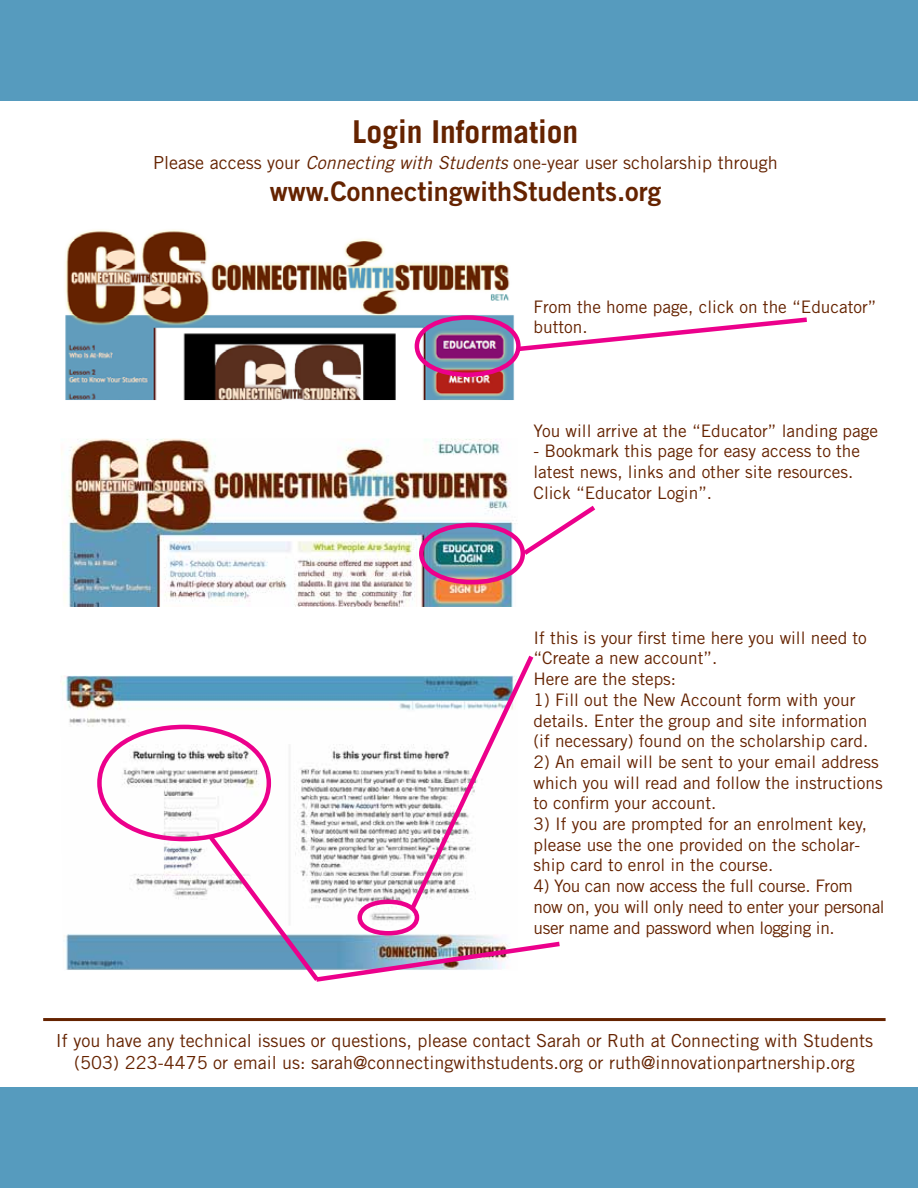
<style>
.page{position:relative;width:918px;height:1188px;background:#fff}
.page>*{position:absolute;margin:0;border:0;box-sizing:border-box;transform-origin:0 0}
.t1{font:700 31.5px "Trade Gothic";color:#652300}
.t2{font:27px "Trade Gothic Bold Two";color:#652300}
.t3{font:18px/21.6px "Trade Gothic";color:#652300;text-align:center}
.t4{font:17.25px/20.7px "Trade Gothic";color:#652300}
.t5{font:17.25px/20.7px "Trade Gothic";letter-spacing:-.02em;color:#652300}
.s1{font-style:italic}
</style>
<div class="page">
<img style="left:65px;top:229px;width:452px;height:171px">
<div style="left:415px;top:315px;width:106px;height:62px;border:4px solid #ec008c;border-radius:50%"></div>
<svg style="left:515px;top:315px;width:292px;height:39px"></svg>
<img style="left:61px;top:438px;width:456px;height:169px">
<div style="left:419px;top:523px;width:106px;height:61px;border:4px solid #ec008c;border-radius:50%"></div>
<svg style="left:519px;top:505px;width:77px;height:54px"></svg>
<img style="left:61px;top:675px;width:143px;height:295px">
<hr style="left:43px;top:1018px;width:843px;height:3px;background:#652300">
<div style="left:97px;top:725px;width:174px;height:116px;border:4px solid #ec008c;border-radius:50%"></div>
<svg style="left:204px;top:655px;width:356px;height:327px"></svg>
<div style="left:0;top:0;width:918px;height:101px;background:#569bbe"></div>
<div style="left:0;top:1087px;width:918px;height:101px;background:#569bbe"></div>
<h1 class="t1" style="left:353px;top:113px;width:227px">Login Information</h1>
<p class="t3" style="left:153px;top:151px;width:626px">Please access your <span class="s1">Connecting with Students</span> one-year user scholarship through</p>
<h2 class="t2" style="left:270px;top:175px;width:393px">www.ConnectingwithStudents.org</h2>
<p class="t4" style="left:534px;top:296px;width:345px">From the home page, click on the “Educator” button.</p>
<p class="t4" style="left:534px;top:420px;width:346px">You will arrive at the “Educator” landing page</p>
<p class="t4" style="left:534px;top:441px;width:328px">- Bookmark this page for easy access to the latest news, links and other site resources.<br>Click “Educator Login”.</p>
<p class="t4" style="left:534px;top:627px;width:335px">If this is your first time here you will need to “Create a new account”.<br>Here are the steps:</p>
<p class="t4" style="left:534px;top:689px;width:336px">1) Fill out the New Account form with your details. Enter the group and site information (if necessary) found on the scholarship card.</p>
<p class="t4" style="left:534px;top:751px;width:351px">2) An email will be sent to your email address which you will read and follow the instructions to confirm your account.</p>
<p class="t4" style="left:534px;top:813px;width:335px">3) If you are prompted for an enrolment key, please use the one provided on the scholar&shy;ship card to enrol in the course.</p>
<p class="t5" style="left:534px;top:875px;width:353px">4) You can now access the full course. From now on, you will only need to enter your personal user name and password when logging in.</p>
<p class="t3" style="left:56px;top:1030px;width:819px">If you have any technical issues or questions, please contact Sarah or Ruth at Connecting with Students (503) 223-4475 or email us: sarah@connectingwithstudents.org or ruth@innovationpartnership.org</p>
</div>
